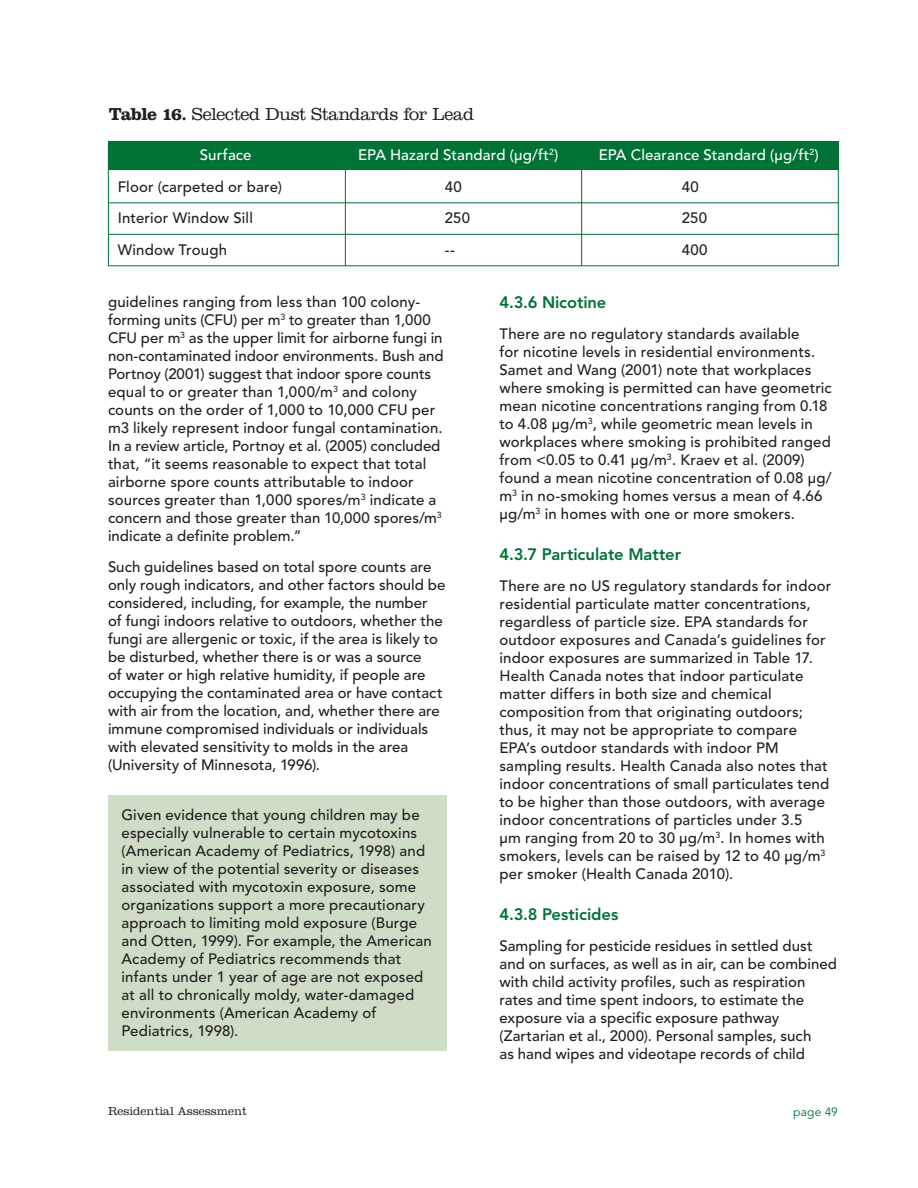
<style>
.page{position:relative;width:918px;height:1188px;background:#fff}
.page>*{position:absolute;margin:0;border:0;box-sizing:border-box;transform-origin:0 0}
.t1{font:300 18px "Clarendon LT Std";letter-spacing:-.015em;color:#231f20}
.t2{font:800 16.5px "Avenir LT Std";letter-spacing:-.005em;color:#007236}
.t3{font:500 15px/18px "Avenir LT Std";letter-spacing:.005em;color:#231f20}
.t4{font:500 15px "Avenir LT Std";letter-spacing:.01em;color:#fff}
.t5{font:300 12px "Clarendon LT Std";color:#231f20}
.t6{font:12px "Avenir LT Std";letter-spacing:.015em;color:#007236}
.s1{font-weight:700}
</style>
<div class="page">
<div style="left:108px;top:796px;width:338px;height:255px;background:#cfddc6"></div>
<div style="left:108px;top:142px;width:731px;height:28px;background:#007236"></div>
<hr style="left:109px;top:202px;width:730px;height:1px;background:#007236">
<hr style="left:109px;top:234px;width:730px;height:1px;background:#007236">
<hr style="left:109px;top:265px;width:730px;height:1px;background:#007236">
<hr style="left:108px;top:143px;width:1px;height:123px;background:#007236">
<hr style="left:581px;top:143px;width:1px;height:123px;background:#007236">
<hr style="left:838px;top:143px;width:1px;height:123px;background:#007236">
<hr style="left:345px;top:143px;width:1px;height:123px;background:#007236">
<p class="t1" style="left:109px;top:104px;width:367px"><span class="s1">Table 16.</span> Selected Dust Standards for Lead</p>
<p class="t4" style="left:200px;top:147px;width:53px">Surface</p>
<p class="t4" style="left:358px;top:147px;width:202px">EPA Hazard Standard (μg/ft<sup>2</sup>)</p>
<p class="t4" style="left:599px;top:147px;width:222px">EPA Clearance Standard (μg/ft<sup>2</sup>)</p>
<p class="t3" style="left:118px;top:178px;width:166px">Floor (carpeted or bare)</p>
<p class="t3" style="left:445px;top:178px;width:19px">40</p>
<p class="t3" style="left:682px;top:178px;width:19px">40</p>
<p class="t3" style="left:118px;top:210px;width:137px">Interior Window Sill</p>
<p class="t3" style="left:445px;top:210px;width:27px">250</p>
<p class="t3" style="left:682px;top:210px;width:27px">250</p>
<p class="t3" style="left:118px;top:241px;width:111px">Window Trough</p>
<p class="t3" style="left:445px;top:241px;width:12px">--</p>
<p class="t3" style="left:682px;top:241px;width:27px">400</p>
<p class="t3" style="left:108px;top:293px;width:337px">guidelines ranging from less than 100 colony&shy;forming units (CFU) per m<sup>3</sup> to greater than 1,000<br>CFU per m<sup>3</sup> as the upper limit for airborne fungi in non-contaminated indoor environments. Bush and Portnoy (2001) suggest that indoor spore counts equal to or greater than 1,000/m<sup>3</sup> and colony counts on the order of 1,000 to 10,000 CFU per m3 likely represent indoor fungal contamination.<br>In a review article, Portnoy et al. (2005) concluded that, “it seems reasonable to expect that total airborne spore counts attributable to indoor sources greater than 1,000 spores/m<sup>3</sup> indicate a concern and those greater than 10,000 spores/m<sup>3 </sup>indicate a definite problem.”</p>
<p class="t3" style="left:108px;top:558px;width:339px">Such guidelines based on total spore counts are only rough indicators, and other factors should be considered, including, for example, the number of fungi indoors relative to outdoors, whether the fungi are allergenic or toxic, if the area is likely to be disturbed, whether there is or was a source<br>of water or high relative humidity, if people are occupying the contaminated area or have contact with air from the location, and, whether there are immune compromised individuals or individuals with elevated sensitivity to molds in the area (University of Minnesota, 1996).</p>
<p class="t3" style="left:122px;top:806px;width:312px">Given evidence that young children may be especially vulnerable to certain mycotoxins (American Academy of Pediatrics, 1998) and in view of the potential severity or diseases associated with mycotoxin exposure, some organizations support a more precautionary approach to limiting mold exposure (Burge and Otten, 1999). For example, the American Academy of Pediatrics recommends that infants under 1 year of age are not exposed at all to chronically moldy, water-damaged environments (American Academy of Pediatrics, 1998).</p>
<p class="t2" style="left:500px;top:292px;width:108px">4.3.6 Nicotine</p>
<p class="t3" style="left:500px;top:325px;width:334px">There are no regulatory standards available<br>for nicotine levels in residential environments.<br>Samet and Wang (2001) note that workplaces where smoking is permitted can have geometric mean nicotine concentrations ranging from 0.18 to 4.08 μg/m<sup>3</sup>, while geometric mean levels in workplaces where smoking is prohibited ranged from &lt;0.05 to 0.41 μg/m<sup>3</sup>. Kraev et al. (2009) found a mean nicotine concentration of 0.08 μg/ m<sup>3</sup> in no-smoking homes versus a mean of 4.66 μg/m<sup>3</sup> in homes with one or more smokers.</p>
<p class="t2" style="left:500px;top:544px;width:183px">4.3.7 Particulate Matter</p>
<p class="t3" style="left:500px;top:577px;width:333px">There are no US regulatory standards for indoor residential particulate matter concentrations, regardless of particle size. EPA standards for outdoor exposures and Canada’s guidelines for indoor exposures are summarized in Table 17.<br>Health Canada notes that indoor particulate matter differs in both size and chemical composition from that originating outdoors; thus, it may not be appropriate to compare EPA’s outdoor standards with indoor PM sampling results. Health Canada also notes that indoor concentrations of small particulates tend to be higher than those outdoors, with average indoor concentrations of particles under 3.5<br>µm ranging from 20 to 30 μg/m<sup>3</sup>. In homes with smokers, levels can be raised by 12 to 40 μg/m<sup>3 </sup>per smoker (Health Canada 2010).</p>
<p class="t2" style="left:500px;top:904px;width:120px">4.3.8 Pesticides</p>
<p class="t3" style="left:500px;top:937px;width:339px">Sampling for pesticide residues in settled dust and on surfaces, as well as in air, can be combined with child activity profiles, such as respiration rates and time spent indoors, to estimate the exposure via a specific exposure pathway (Zartarian et al., 2000). Personal samples, such<br>as hand wipes and videotape records of child</p>
<p class="t5" style="left:108px;top:1104px;width:140px">Residential Assessment</p>
<p class="t6" style="left:793px;top:1105px;width:46px">page 49</p>
</div>
